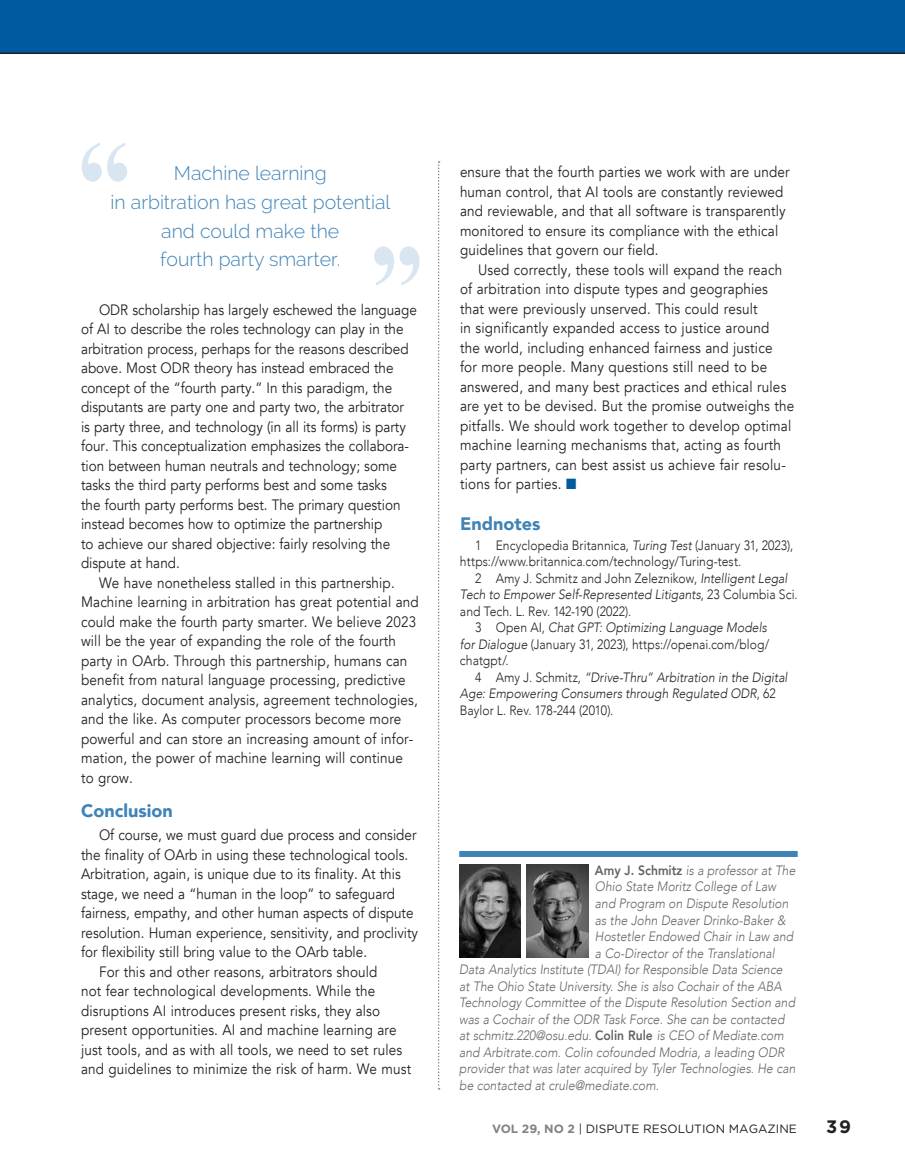
<style>
.page{position:relative;width:905px;height:1175px;background:#fff}
.page>*{position:absolute;margin:0;border:0;box-sizing:border-box;transform-origin:0 0}
.t1{font:300 19.5px/28.5px "Raleway";color:#4083b7;text-align:center}
.t2{font:900 18px "Avenir";color:#4083b7}
.t3{font:700 18px "Gotham";color:#231f20}
.t4{font:15px/19.5px "Avenir";letter-spacing:.01em;color:#231f20;scale:.9 1}
.t5{font:italic 300 13.5px "Avenir";color:#636466;scale:.9 1}
.t6{font:300 13.5px/16.5px "Avenir";letter-spacing:.005em;color:#231f20;scale:.9 1}
.t7{font:italic 300 13.5px "Avenir";color:#231f20;scale:.9 1}
.t8{font:12px "Gotham";color:#231f20}
.s1{color:#005aa0}
.s2{font-style:italic}
.s3{font-style:normal}
.s4{font-weight:800;font-style:normal}
.s5{font-weight:700;color:#808285}
</style>
<div class="page">
<div style="left:0;top:0;width:904px;height:53px;background:#005aa0"></div>
<hr style="left:0;top:52px;width:904px;height:2px;background:#231f20">
<svg style="left:438px;top:161px;width:1px;height:928px"></svg>
<div style="left:459px;top:851px;width:338px;height:6px;background:#4083b7"></div>
<img style="left:459px;top:864px;width:61px;height:93px">
<img style="left:527px;top:864px;width:61px;height:93px">
<svg style="left:374px;top:246px;width:45px;height:39px"></svg>
<svg style="left:82px;top:143px;width:45px;height:39px"></svg>
<h1 class="t1" style="left:111px;top:159px;width:281px">Machine learning<br>in arbitration has great potential and could make the<br>fourth party smarter.</h1>
<p class="t4" style="left:460px;top:162px;width:367px">ensure that the fourth parties we work with are under human control, that AI tools are constantly reviewed and reviewable, and that all software is transparently monitored to ensure its compliance with the ethical guidelines that govern our field.</p>
<p class="t4" style="left:460px;top:260px;width:373px;text-indent:18px">Used correctly, these tools will expand the reach of arbitration into dispute types and geographies that were previously unserved. This could result<br>in significantly expanded access to justice around<br>the world, including enhanced fairness and justice<br>for more people. Many questions still need to be answered, and many best practices and ethical rules are yet to be devised. But the promise outweighs the pitfalls. We should work together to develop optimal machine learning mechanisms that, acting as fourth party partners, can best assist us achieve fair resolu&shy;tions for parties. <span class="s1">■</span></p>
<p class="t4" style="left:81px;top:300px;width:375px;text-indent:18px">ODR scholarship has largely eschewed the language of AI to describe the roles technology can play in the arbitration process, perhaps for the reasons described above. Most ODR theory has instead embraced the concept of the “fourth party.” In this paradigm, the disputants are party one and party two, the arbitrator<br>is party three, and technology (in all its forms) is party four. This conceptualization emphasizes the collabora&shy;tion between human neutrals and technology; some tasks the third party performs best and some tasks<br>the fourth party performs best. The primary question instead becomes how to optimize the partnership<br>to achieve our shared objective: fairly resolving the dispute at hand.</p>
<p class="t4" style="left:81px;top:573px;width:377px;text-indent:18px">We have nonetheless stalled in this partnership.<br>Machine learning in arbitration has great potential and could make the fourth party smarter. We believe 2023 will be the year of expanding the role of the fourth party in OArb. Through this partnership, humans can benefit from natural language processing, predictive analytics, document analysis, agreement technologies, and the like. As computer processors become more powerful and can store an increasing amount of infor&shy;mation, the power of machine learning will continue to grow.</p>
<p class="t2" style="left:81px;top:795px;width:93px">Conclusion</p>
<p class="t4" style="left:99px;top:825px;width:354px">Of course, we must guard due process and consider</p>
<p class="t4" style="left:81px;top:845px;width:365px">the finality of OArb in using these technological tools.</p>
<p class="t4" style="left:81px;top:864px;width:357px">Arbitration, again, is unique due to its finality. At this</p>
<p class="t4" style="left:81px;top:884px;width:350px">stage, we need a “human in the loop” to safeguard</p>
<p class="t4" style="left:81px;top:903px;width:371px">fairness, empathy, and other human aspects of dispute</p>
<p class="t4" style="left:81px;top:923px;width:376px">resolution. Human experience, sensitivity, and proclivity</p>
<p class="t4" style="left:81px;top:942px;width:319px">for flexibility still bring value to the OArb table.</p>
<p class="t4" style="left:99px;top:962px;width:311px">For this and other reasons, arbitrators should</p>
<p class="t4" style="left:81px;top:981px;width:328px">not fear technological developments. While the</p>
<p class="t4" style="left:81px;top:1001px;width:334px">disruptions AI introduces present risks, they also</p>
<p class="t4" style="left:81px;top:1020px;width:352px">present opportunities. AI and machine learning are</p>
<p class="t4" style="left:81px;top:1040px;width:358px">just tools, and as with all tools, we need to set rules</p>
<p class="t4" style="left:81px;top:1059px;width:368px">and guidelines to minimize the risk of harm. We must</p>
<p class="t2" style="left:460px;top:508px;width:82px">Endnotes</p>
<p class="t6" style="left:460px;top:537px;width:372px;text-indent:15px">1 Encyclopedia Britannica, <span class="s2">Turing Test</span> (January 31, 2023), https://www.britannica.com/technology/Turing-test.</p>
<p class="t6" style="left:475px;top:570px;width:348px">2 Amy J. Schmitz and John Zeleznikow, <span class="s2">Intelligent Legal</span></p>
<p class="t7" style="left:460px;top:586px;width:376px">Tech to Empower Self-Represented Litigants<span class="s3">, 23 Columbia Sci.</span></p>
<p class="t6" style="left:460px;top:602px;width:192px">and Tech. L. Rev. 142-190 (2022).</p>
<p class="t7" style="left:475px;top:619px;width:326px"><span class="s3">3 Open AI,</span> Chat GPT: Optimizing Language Models</p>
<p class="t6" style="left:460px;top:635px;width:345px"><span class="s2">for Dialogue</span> (January 31, 2023), https://openai.com/blog/</p>
<p class="t6" style="left:460px;top:652px;width:56px">chatgpt/.</p>
<p class="t7" style="left:475px;top:669px;width:349px"><span class="s3">4 Amy J. Schmitz,</span> “Drive-Thru” Arbitration in the Digital</p>
<p class="t7" style="left:460px;top:685px;width:352px">Age: Empowering Consumers through Regulated ODR<span class="s3">, 62</span></p>
<p class="t6" style="left:460px;top:701px;width:172px">Baylor L. Rev. 178-244 (2010).</p>
<p class="t5" style="left:595px;top:862px;width:224px"><span class="s4">Amy J. Schmitz</span> is a professor at The</p>
<p class="t5" style="left:595px;top:878px;width:202px">Ohio State Moritz College of Law</p>
<p class="t5" style="left:595px;top:895px;width:217px">and Program on Dispute Resolution</p>
<p class="t5" style="left:595px;top:911px;width:213px">as the John Deaver Drinko-Baker &amp;</p>
<p class="t5" style="left:595px;top:928px;width:222px">Hostetler Endowed Chair in Law and</p>
<p class="t5" style="left:595px;top:944px;width:201px">a Co-Director of the Translational</p>
<p class="t5" style="left:459px;top:961px;width:361px">Data Analytics Institute (TDAI) for Responsible Data Science</p>
<p class="t5" style="left:459px;top:977px;width:360px">at The Ohio State University. She is also Cochair of the ABA</p>
<p class="t5" style="left:459px;top:994px;width:374px">Technology Committee of the Dispute Resolution Section and</p>
<p class="t5" style="left:459px;top:1010px;width:363px">was a Cochair of the ODR Task Force. She can be contacted</p>
<p class="t5" style="left:459px;top:1027px;width:362px">at schmitz.220@osu.edu. <span class="s4">Colin Rule</span> is CEO of Mediate.com</p>
<p class="t5" style="left:459px;top:1043px;width:362px">and Arbitrate.com. Colin cofounded Modria, a leading ODR</p>
<p class="t5" style="left:459px;top:1060px;width:375px">provider that was later acquired by Tyler Technologies. He can</p>
<p class="t5" style="left:459px;top:1076px;width:223px">be contacted at crule@mediate.com.</p>
<p class="t8" style="left:492px;top:1121px;width:306px"><span class="s5">VOL 29, NO 2</span> | DISPUTE RESOLUTION MAGAZINE</p>
<p class="t3" style="left:826px;top:1114px;width:26px">39</p>
</div>
